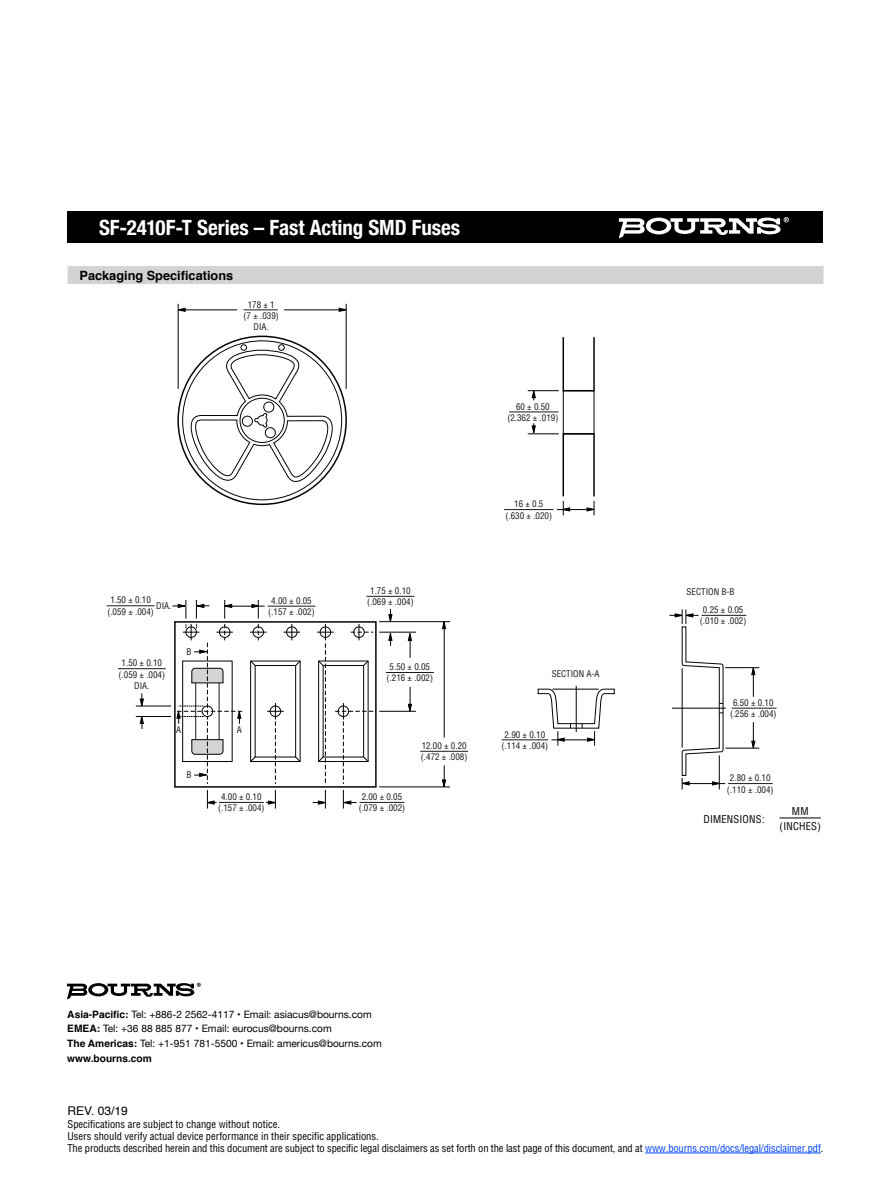
<style>
.page{position:relative;width:891px;height:1188px;background:#fff}
.page>*{position:absolute;margin:0;border:0;box-sizing:border-box;transform-origin:0 0}
.t1{font:700 condensed 21px "Helvetica Neue";color:#fff}
.t2{font:700 12.75px "Helvetica";color:#000}
.t3{font:12px "Helvetica";color:#000}
.t4{font:condensed 10.5px/12px "Helvetica";letter-spacing:-.01em;color:#000}
.t5{font:condensed 10.5px/15px "Helvetica";letter-spacing:.02em;color:#000;text-align:center}
.t6{font:10.2px/14.7px "Helvetica Neue";color:#000}
.t7{font:700 10.2px "Helvetica";color:#000}
.t8{font:condensed 9px/11.2px "Helvetica";color:#1a1a19;text-align:center}
.s1{font-family:"Helvetica";font-weight:700}
.s2{color:#0042f4}
</style>
<div class="page">
<div style="left:241px;top:344px;width:6px;height:7px;border:1px solid #060302;border-radius:50%"></div>
<div style="left:278px;top:344px;width:7px;height:7px;border:1px solid #060302;border-radius:50%"></div>
<svg style="left:190px;top:348px;width:143px;height:135px"></svg>
<div style="left:563px;top:336px;width:32px;height:55px;border:2px solid #060302"></div>
<div style="left:563px;top:433px;width:32px;height:64px;border:2px solid #060302"></div>
<div style="left:563px;top:390px;width:31px;height:44px;border:1px solid #060302"></div>
<div style="left:174px;top:621px;width:203px;height:167px;border:2px solid #060302"></div>
<div style="left:250px;top:661px;width:51px;height:101px;border:1px solid #060302"></div>
<div style="left:255px;top:665px;width:41px;height:92px;border:1px solid #060302"></div>
<svg style="left:250px;top:660px;width:6px;height:7px"></svg>
<svg style="left:295px;top:660px;width:6px;height:7px"></svg>
<svg style="left:250px;top:756px;width:6px;height:6px"></svg>
<svg style="left:295px;top:756px;width:6px;height:6px"></svg>
<hr style="left:178px;top:304px;width:1px;height:85px;background:#000">
<hr style="left:346px;top:304px;width:1px;height:85px;background:#000">
<hr style="left:528px;top:390px;width:31px;height:1px;background:#000">
<hr style="left:576px;top:686px;width:1px;height:46px;background:#000">
<hr style="left:672px;top:708px;width:54px;height:1px;background:#000">
<hr style="left:725px;top:667px;width:34px;height:1px;background:#000">
<hr style="left:725px;top:748px;width:34px;height:1px;background:#000">
<hr style="left:528px;top:434px;width:31px;height:1px;background:#000">
<hr style="left:243px;top:309px;width:35px;height:1px;background:#1f1818">
<hr style="left:107px;top:605px;width:48px;height:1px;background:#1f1818">
<hr style="left:268px;top:606px;width:47px;height:1px;background:#1f1818">
<hr style="left:219px;top:802px;width:45px;height:1px;background:#1f1818">
<hr style="left:360px;top:802px;width:44px;height:1px;background:#1f1818">
<hr style="left:367px;top:596px;width:47px;height:1px;background:#1f1818">
<hr style="left:386px;top:672px;width:48px;height:1px;background:#1f1818">
<hr style="left:420px;top:751px;width:48px;height:1px;background:#1f1818">
<hr style="left:118px;top:668px;width:48px;height:1px;background:#1f1818">
<hr style="left:509px;top:412px;width:49px;height:1px;background:#1f1818">
<hr style="left:504px;top:509px;width:50px;height:1px;background:#1f1818">
<svg style="left:177px;top:308px;width:9px;height:4px"></svg>
<hr style="left:179px;top:309px;width:58px;height:1px;background:#000">
<svg style="left:339px;top:308px;width:8px;height:4px"></svg>
<hr style="left:284px;top:309px;width:61px;height:1px;background:#000">
<svg style="left:751px;top:667px;width:4px;height:30px"></svg>
<svg style="left:751px;top:722px;width:4px;height:27px"></svg>
<svg style="left:532px;top:390px;width:4px;height:10px"></svg>
<svg style="left:532px;top:423px;width:4px;height:12px"></svg>
<svg style="left:587px;top:501px;width:8px;height:14px"></svg>
<svg style="left:561px;top:501px;width:9px;height:14px"></svg>
<hr style="left:557px;top:509px;width:31px;height:1px;background:#000">
<hr style="left:231px;top:606px;width:34px;height:1px;background:#000">
<hr style="left:502px;top:739px;width:46px;height:1px;background:#1f1818">
<hr style="left:732px;top:708px;width:44px;height:1px;background:#1f1818">
<hr style="left:702px;top:615px;width:44px;height:1px;background:#1f1818">
<hr style="left:728px;top:783px;width:45px;height:1px;background:#1f1818">
<svg style="left:537px;top:688px;width:78px;height:58px"></svg>
<hr style="left:552px;top:739px;width:37px;height:1px;background:#000">
<hr style="left:688px;top:783px;width:37px;height:1px;background:#000">
<svg style="left:267px;top:703px;width:17px;height:81px"></svg>
<svg style="left:250px;top:600px;width:17px;height:40px"></svg>
<svg style="left:284px;top:624px;width:16px;height:16px"></svg>
<svg style="left:317px;top:624px;width:56px;height:160px"></svg>
<hr style="left:136px;top:716px;width:35px;height:1px;background:#000">
<hr style="left:136px;top:706px;width:35px;height:1px;background:#000">
<hr style="left:379px;top:632px;width:37px;height:1px;background:#000">
<hr style="left:379px;top:711px;width:37px;height:1px;background:#000">
<hr style="left:379px;top:621px;width:71px;height:1px;background:#000">
<hr style="left:379px;top:787px;width:71px;height:1px;background:#000">
<svg style="left:140px;top:717px;width:4px;height:12px"></svg>
<svg style="left:173px;top:600px;width:71px;height:184px"></svg>
<svg style="left:206px;top:790px;width:11px;height:19px"></svg>
<svg style="left:266px;top:790px;width:10px;height:19px"></svg>
<svg style="left:140px;top:693px;width:4px;height:14px"></svg>
<svg style="left:342px;top:790px;width:15px;height:19px"></svg>
<svg style="left:313px;top:790px;width:13px;height:19px"></svg>
<svg style="left:670px;top:609px;width:54px;height:180px"></svg>
<svg style="left:388px;top:632px;width:4px;height:14px"></svg>
<svg style="left:408px;top:632px;width:4px;height:26px"></svg>
<svg style="left:408px;top:687px;width:4px;height:25px"></svg>
<svg style="left:442px;top:765px;width:4px;height:23px"></svg>
<svg style="left:442px;top:621px;width:4px;height:8px"></svg>
<hr style="left:444px;top:628px;width:1px;height:110px;background:#000">
<svg style="left:388px;top:609px;width:4px;height:14px"></svg>
<div style="left:68px;top:212px;width:756px;height:31px;background:#000"></div>
<svg style="left:619px;top:217px;width:170px;height:21px"></svg>
<hr style="left:645px;top:1153px;width:176px;height:1px;background:#0042f4">
<div style="left:68px;top:266px;width:756px;height:18px;background:#d1d3d4"></div>
<hr style="left:780px;top:818px;width:41px;height:1px;background:#000">
<svg style="left:67px;top:983px;width:134px;height:17px"></svg>
<h1 class="t1" style="left:99px;top:210px;width:363px">SF-2410F-T Series – Fast Acting SMD Fuses</h1>
<h2 class="t2" style="left:80px;top:265px;width:155px">Packaging Specifications</h2>
<p class="t8" style="left:244px;top:298px;width:37px">178 ± 1 (7 ± .039)<br>DIA.</p>
<p class="t8" style="left:107px;top:594px;width:48px">1.50 ± 0.10 (.059 ± .004)</p>
<p class="t8" style="left:156px;top:600px;width:17px">DIA.</p>
<p class="t8" style="left:119px;top:657px;width:48px">1.50 ± 0.10 (.059 ± .004)</p>
<p class="t8" style="left:134px;top:680px;width:17px">DIA.</p>
<p class="t8" style="left:187px;top:646px;width:7px">B</p>
<p class="t8" style="left:176px;top:724px;width:7px">A</p>
<p class="t8" style="left:187px;top:769px;width:7px">B</p>
<p class="t8" style="left:268px;top:595px;width:48px">4.00 ± 0.05 (.157 ± .002)</p>
<p class="t8" style="left:237px;top:724px;width:7px">A</p>
<p class="t8" style="left:367px;top:585px;width:48px">1.75 ± 0.10 (.069 ± .004)</p>
<p class="t8" style="left:387px;top:661px;width:48px">5.50 ± 0.05 (.216 ± .002)</p>
<p class="t8" style="left:421px;top:740px;width:48px;text-align:left">12.00 ± 0.20 (.472 ± .008)</p>
<p class="t8" style="left:218px;top:791px;width:48px">4.00 ± 0.10 (.157 ± .004)</p>
<p class="t8" style="left:359px;top:791px;width:48px">2.00 ± 0.05 (.079 ± .002)</p>
<p class="t8" style="left:507px;top:401px;width:53px">60 ± 0.50 (2.362 ± .019)</p>
<p class="t8" style="left:506px;top:498px;width:48px">16 ± 0.5 (.630 ± .020)</p>
<p class="t8" style="left:552px;top:668px;width:49px">SECTION A-A</p>
<p class="t8" style="left:502px;top:728px;width:48px">2.90 ± 0.10 (.114 ± .004)</p>
<p class="t6" style="left:67px;top:1007px;width:316px"><span class="s1">Asia-Pacific:</span> Tel: +886-2 2562-4117 • Email: asiacus@bourns.com<br><span class="s1">EMEA:</span> Tel: +36 88 885 877 • Email: eurocus@bourns.com<br><span class="s1">The Americas:</span> Tel: +1-951 781-5500 • Email: americus@bourns.com</p>
<p class="t7" style="left:67px;top:1050px;width:86px">www.bourns.com</p>
<h3 class="t3" style="left:68px;top:1101px;width:62px">REV. 03/19</h3>
<p class="t8" style="left:687px;top:586px;width:49px">SECTION B-B</p>
<p class="t8" style="left:700px;top:604px;width:48px">0.25 ± 0.05 (.010 ± .002)</p>
<p class="t8" style="left:730px;top:697px;width:48px">6.50 ± 0.10 (.256 ± .004)</p>
<p class="t8" style="left:727px;top:772px;width:48px">2.80 ± 0.10 (.110 ± .004)</p>
<p class="t5" style="left:704px;top:811px;width:63px">DIMENSIONS:</p>
<p class="t5" style="left:780px;top:804px;width:43px">MM (INCHES)</p>
<p class="t4" style="left:68px;top:1118px;width:757px">Specifications are subject to change without notice.<br>Users should verify actual device performance in their specific applications.<br>The products described herein and this document are subject to specific legal disclaimers as set forth on the last page of this document, and at <span class="s2">www.bourns.com/docs/legal/disclaimer.pdf</span>.</p>
</div>
